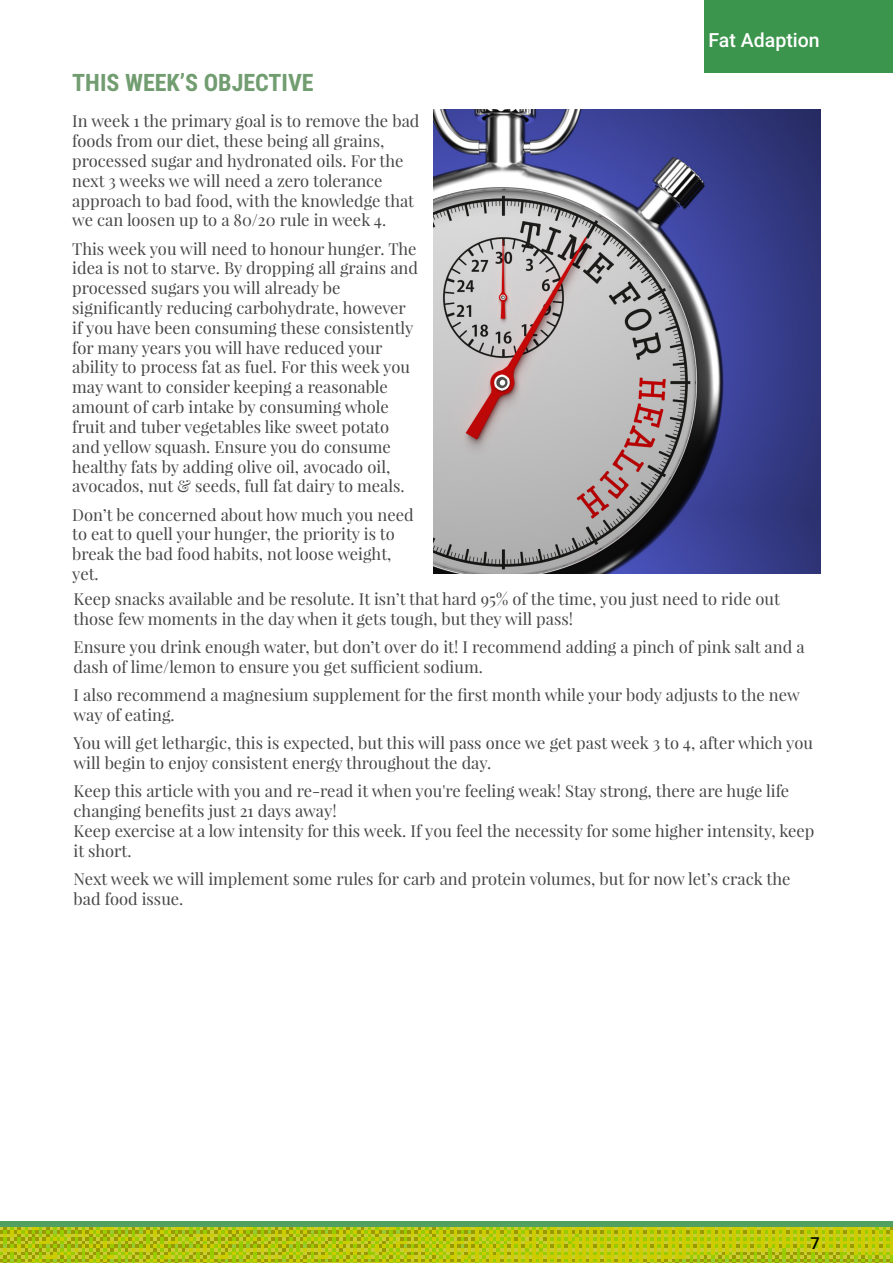
<style>
.page{position:relative;width:893px;height:1263px;background:#fff}
.page>*{position:absolute;margin:0;border:0;box-sizing:border-box;transform-origin:0 0}
.t1{font:700 24px "Roboto Condensed";color:#719d71}
.t2{font:500 19.5px "Roboto";color:#fff}
.t3{font:16.5px/19.8px "Playfair Display";color:#464547}
.t4{font:500 16.5px "Roboto";color:#000}
</style>
<div class="page">
<div style="left:704px;top:0;width:189px;height:72px;background:#3c954d"></div>
<img style="left:0;top:1227px;width:893px;height:36px">
<div style="left:0;top:1221px;width:893px;height:6px;background:#51a060"></div>
<img style="left:434px;top:109px;width:387px;height:464px">
<h1 class="t1" style="left:72px;top:66px;width:243px">THIS WEEK’S OBJECTIVE</h1>
<p class="t3" style="left:72px;top:111px;width:349px">In week 1 the primary goal is to remove the bad foods from our diet, these being all grains, processed sugar and hydronated oils. For the next 3 weeks we will need a zero tolerance approach to bad food, with the knowledge that we can loosen up to a 80/20 rule in week 4.</p>
<p class="t3" style="left:72px;top:238px;width:347px">This week you will need to honour hunger. The idea is not to starve. By dropping all grains and processed sugars you will already be significantly reducing carbohydrate, however if you have been consuming these consistently for many years you will have reduced your ability to process fat as fuel. For this week you may want to consider keeping a reasonable amount of carb intake by consuming whole fruit and tuber vegetables like sweet potato and yellow squash. Ensure you do consume healthy fats by adding olive oil, avocado oil, avocados, nut &amp; seeds, full fat dairy to meals.</p>
<p class="t3" style="left:72px;top:504px;width:343px">Don’t be concerned about how much you need to eat to quell your hunger, the priority is to break the bad food habits, not loose weight, yet.</p>
<p class="t2" style="left:708px;top:26px;width:113px">Fat Adaption</p>
<p class="t3" style="left:74px;top:589px;width:708px">Keep snacks available and be resolute. It isn’t that hard 95% of the time, you just need to ride out those few moments in the day when it gets tough, but they will pass!</p>
<p class="t3" style="left:74px;top:637px;width:732px">Ensure you drink enough water, but don’t over do it! I recommend adding a pinch of pink salt and a dash of lime/lemon to ensure you get sufficient sodium.</p>
<p class="t3" style="left:74px;top:685px;width:728px">I also recommend a magnesium supplement for the first month while your body adjusts to the new way of eating.</p>
<p class="t3" style="left:74px;top:733px;width:741px">You will get lethargic, this is expected, but this will pass once we get past week 3 to 4, after which you will begin to enjoy consistent energy throughout the day.</p>
<p class="t3" style="left:74px;top:781px;width:742px">Keep this article with you and re-read it when you're feeling weak! Stay strong, there are huge life changing benefits just 21 days away!<br>Keep exercise at a low intensity for this week. If you feel the necessity for some higher intensity, keep it short.</p>
<p class="t3" style="left:74px;top:869px;width:718px">Next week we will implement some rules for carb and protein volumes, but for now let’s crack the bad food issue.</p>
<p class="t4" style="left:811px;top:1232px;width:11px">7</p>
</div>
